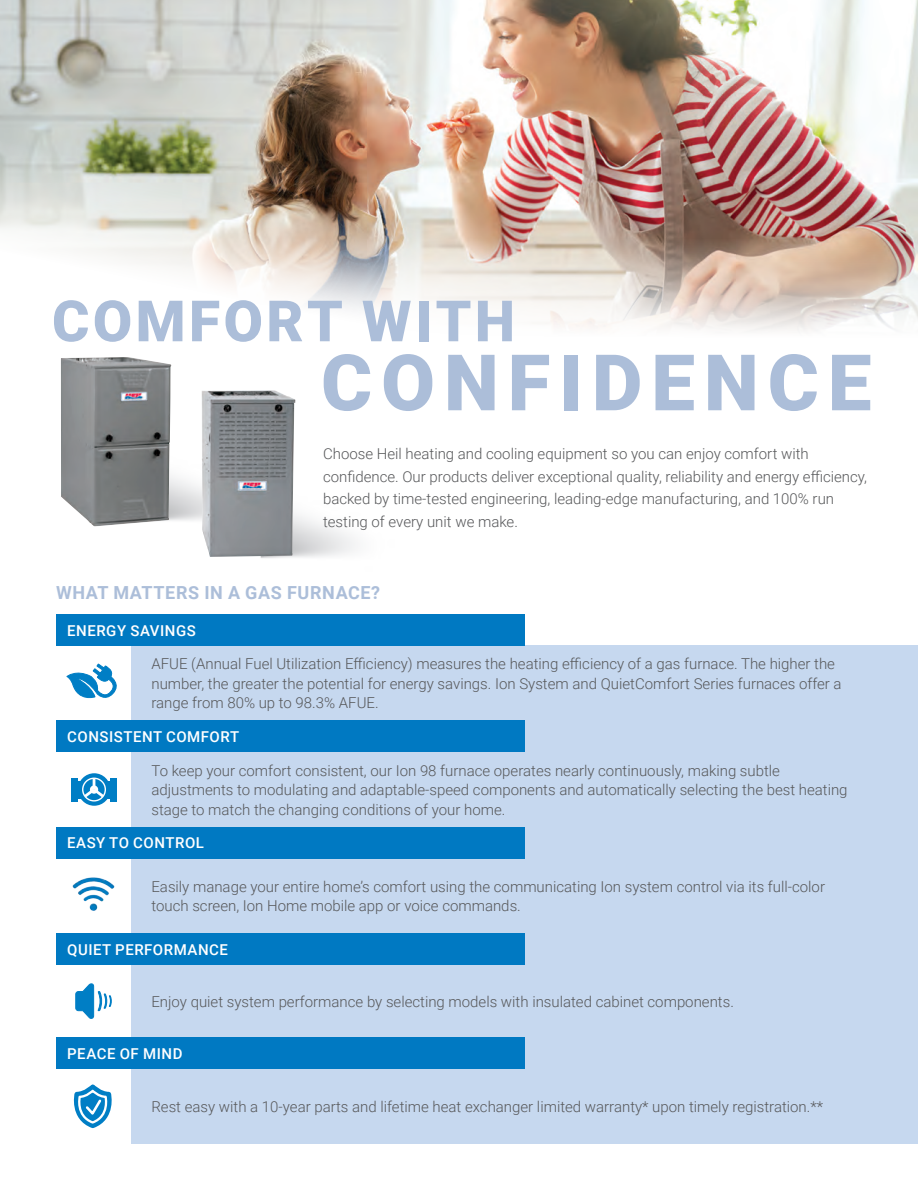
<style>
.page{position:relative;width:918px;height:1188px;background:#fff}
.page>*{position:absolute;margin:0;border:0;box-sizing:border-box;transform-origin:0 0}
.t1{font:900 78px "Roboto";letter-spacing:.115em;color:#acbed9}
.t2{font:900 57px "Roboto";letter-spacing:.06em;color:#acbed9}
.t3{font:700 18px "Roboto";letter-spacing:.035em;color:#acbed9}
.t4{font:300 15px/19.5px "Roboto";color:#57585a}
.t5{font:500 15px "Roboto";letter-spacing:.035em;color:#fff}
</style>
<div class="page">
<img style="left:0;top:0;width:918px;height:331px">
<div style="left:131px;top:646px;width:787px;height:498px;background:#c6d8ef"></div>
<div style="left:56px;top:614px;width:469px;height:32px;background:#0079c2"></div>
<div style="left:56px;top:721px;width:469px;height:31px;background:#0079c2"></div>
<div style="left:56px;top:827px;width:469px;height:31px;background:#0079c2"></div>
<div style="left:56px;top:933px;width:469px;height:32px;background:#0079c2"></div>
<div style="left:56px;top:1037px;width:469px;height:32px;background:#0079c2"></div>
<img style="left:61px;top:357px;width:110px;height:169px">
<div style="left:111px;top:778px;width:6px;height:23px;background:#007ec5"></div>
<div style="left:71px;top:778px;width:7px;height:23px;background:#007ec5"></div>
<div style="left:76px;top:781px;width:37px;height:18px;background:#007ec5"></div>
<div style="left:78px;top:773px;width:32px;height:33px;background:#007ec5;border-radius:50%"></div>
<div style="left:82px;top:778px;width:24px;height:24px;border:1px solid #fff;border-radius:50%"></div>
<svg style="left:81px;top:778px;width:26px;height:22px"></svg>
<div style="left:90px;top:785px;width:8px;height:9px;border:3px solid #fff;border-radius:50%"></div>
<svg style="left:66px;top:663px;width:51px;height:36px"></svg>
<img style="left:72px;top:877px;width:43px;height:34px">
<svg style="left:73px;top:1084px;width:39px;height:45px"></svg>
<svg style="left:75px;top:983px;width:37px;height:36px"></svg>
<img style="left:202px;top:390px;width:93px;height:167px">
<p class="t2" style="left:52px;top:281px;width:464px">COMFORT WITH</p>
<p class="t1" style="left:321px;top:328px;width:552px">CONFIDENCE</p>
<p class="t4" style="left:323px;top:442px;width:546px;line-height:22.5px">Choose Heil heating and cooling equipment so you can enjoy comfort with confidence. Our products deliver exceptional quality, reliability and energy efficiency, backed by time-tested engineering, leading-edge manufacturing, and 100% run testing of every unit we make.</p>
<p class="t3" style="left:56px;top:579px;width:325px">WHAT MATTERS IN A GAS FURNACE?</p>
<p class="t5" style="left:67px;top:620px;width:130px">ENERGY SAVINGS</p>
<p class="t4" style="left:151px;top:654px;width:692px">AFUE (Annual Fuel Utilization Efficiency) measures the heating efficiency of a gas furnace. The higher the number, the greater the potential for energy savings. Ion System and QuietComfort Series furnaces offer a range from 80% up to 98.3% AFUE.</p>
<p class="t5" style="left:67px;top:726px;width:173px">CONSISTENT COMFORT</p>
<p class="t4" style="left:151px;top:760px;width:698px">To keep your comfort consistent, our Ion 98 furnace operates nearly continuously, making subtle adjustments to modulating and adaptable-speed components and automatically selecting the best heating stage to match the changing conditions of your home.</p>
<p class="t5" style="left:67px;top:832px;width:138px">EASY TO CONTROL</p>
<p class="t4" style="left:151px;top:876px;width:675px">Easily manage your entire home’s comfort using the communicating Ion system control via its full-color touch screen, Ion Home mobile app or voice commands.</p>
<p class="t5" style="left:67px;top:939px;width:162px">QUIET PERFORMANCE</p>
<p class="t4" style="left:151px;top:991px;width:584px">Enjoy quiet system performance by selecting models with insulated cabinet components.</p>
<p class="t5" style="left:67px;top:1043px;width:117px">PEACE OF MIND</p>
<p class="t4" style="left:151px;top:1096px;width:673px">Rest easy with a 10-year parts and lifetime heat exchanger limited warranty* upon timely registration.**</p>
</div>
